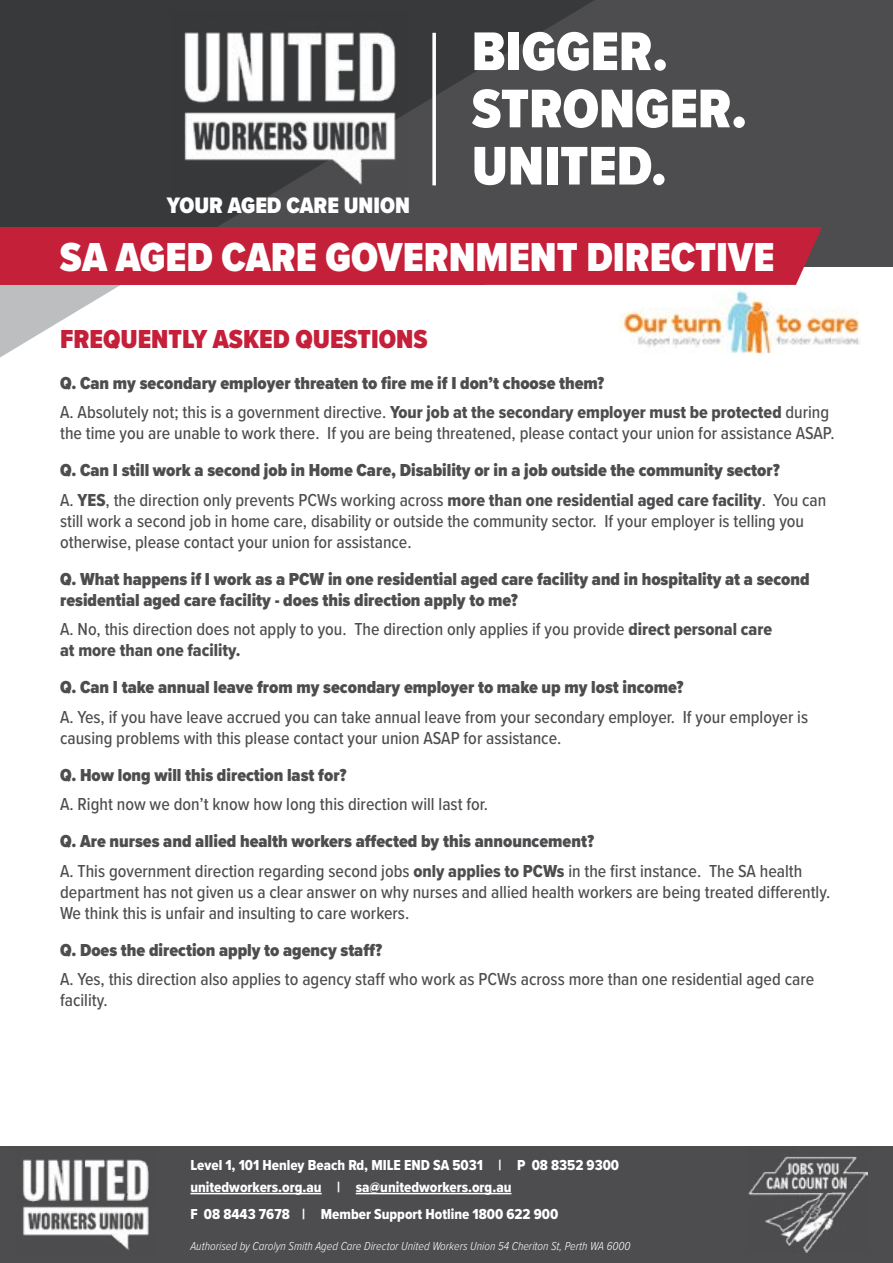
<style>
.page{position:relative;width:893px;height:1263px;background:#fff}
.page>*{position:absolute;margin:0;border:0;box-sizing:border-box;transform-origin:0 0}
.t1{font:900 56.4px/57.2px "Proxima Nova Cond";color:#fff}
.t2{font:900 42px "Proxima Nova Cond";color:#fff}
.t3{font:900 27px "Proxima Nova Cond";color:#c5203a}
.t4{font:900 23.25px "Proxima Nova Cond";color:#fff}
.t5{font:500 18px/21px "Proxima Nova Cond";color:#4d4d4f}
.t6{font:900 18px/29.5px "Proxima Nova Cond";color:#4d4d4f}
.t7{font:18px "Proxima Nova Cond Extrabld";color:#4d4d4f}
.t8{font:15px/21.6px "Proxima Nova Cond Extrabld";color:#fff}
.t9{font:italic 300 12px "Proxima Nova Cond";color:#fff}
.s1{font-weight:500}
.s2{font-family:"Proxima Nova Cond Extrabld";font-weight:400}
.s3{font-weight:900}
</style>
<div class="page">
<div style="left:0;top:1147px;width:893px;height:116px;background:#4d4d4f"></div>
<div style="left:0;top:0;width:893px;height:266px;background:#4d4d4f"></div>
<hr style="left:190px;top:1193px;width:132px;height:1px;background:#fff">
<hr style="left:356px;top:1193px;width:155px;height:1px;background:#fff">
<img style="left:23px;top:1159px;width:126px;height:91px">
<img style="left:748px;top:1156px;width:120px;height:97px">
<svg style="left:0;top:0;width:594px;height:358px"></svg>
<svg style="left:432px;top:33px;width:4px;height:152px"></svg>
<img style="left:171px;top:12px;width:237px;height:184px">
<div style="left:483px;top:227px;width:339px;height:58px;background:#c5203a"></div>
<div style="left:0;top:227px;width:483px;height:58px;background:#c5203a"></div>
<img style="left:620px;top:290px;width:240px;height:63px">
<p class="t4" style="left:167px;top:188px;width:244px">YOUR AGED CARE UNION</p>
<h1 class="t1" style="left:472px;top:22px;width:277px">BIGGER.<br>STRONGER.<br>UNITED.</h1>
<h2 class="t2" style="left:60px;top:226px;width:716px">SA AGED CARE GOVERNMENT DIRECTIVE</h2>
<h3 class="t3" style="left:60px;top:319px;width:369px">FREQUENTLY ASKED QUESTIONS</h3>
<p class="t6" style="left:60px;top:368px;width:771px">Q. Can my secondary employer threaten to fire me if I don’t choose them?<br><span class="s1">A. Absolutely not; this is a government directive.</span> <span class="s2">Your job at the secondary employer must be protected</span> <span class="s1">during</span></p>
<p class="t5" style="left:60px;top:422px;width:776px">the time you are unable to work there. If you are being threatened, please contact your union for assistance ASAP.</p>
<p class="t6" style="left:60px;top:455px;width:768px">Q. Can I still work a second job in Home Care, Disability or in a job outside the community sector?<br><span class="s1">A.</span> <span class="s2">YES</span><span class="s1">, the direction only prevents PCWs working across</span> <span class="s2">more than one residential aged care facility</span><span class="s1">. You can</span></p>
<p class="t5" style="left:60px;top:510px;width:746px">still work a second job in home care, disability or outside the community sector. If your employer is telling you otherwise, please contact your union for assistance.</p>
<p class="t6" style="left:60px;top:568px;width:751px;line-height:21px">Q. What happens if I work as a PCW in one residential aged care facility and in hospitality at a second residential aged care facility - does this direction apply to me?</p>
<p class="t5" style="left:60px;top:618px;width:714px">A. No, this direction does not apply to you. The direction only applies if you provide <span class="s2">direct personal care</span></p>
<p class="t7" style="left:60px;top:637px;width:182px">at more than one facility.</p>
<p class="t6" style="left:60px;top:672px;width:625px">Q. Can I take annual leave from my secondary employer to make up my lost income?</p>
<p class="t5" style="left:60px;top:706px;width:749px">A. Yes, if you have leave accrued you can take annual leave from your secondary employer. If your employer is causing problems with this please contact your union ASAP for assistance.</p>
<p class="t6" style="left:60px;top:760px;width:288px">Q. How long will this direction last for?</p>
<p class="t5" style="left:60px;top:793px;width:430px">A. Right now we don’t know how long this direction will last for.</p>
<p class="t5" style="left:60px;top:826px;width:744px;line-height:29.5px"><span class="s3">Q. Are nurses and allied health workers affected by this announcement?<br></span>A. This government direction regarding second jobs <span class="s2">only applies to PCWs</span> in the first instance. The SA health</p>
<p class="t5" style="left:60px;top:881px;width:772px">department has not given us a clear answer on why nurses and allied health workers are being treated differently.<br>We think this is unfair and insulting to care workers.</p>
<p class="t6" style="left:60px;top:935px;width:324px">Q. Does the direction apply to agency staff?</p>
<p class="t5" style="left:60px;top:968px;width:756px">A. Yes, this direction also applies to agency staff who work as PCWs across more than one residential aged care facility.</p>
<p class="t8" style="left:190px;top:1154px;width:430px">Level 1, 101 Henley Beach Rd, MILE END SA 5031 | P 08 8352 9300 unitedworkers.org.au | sa@unitedworkers.org.au</p>
<p class="t8" style="left:190px;top:1203px;width:369px">F 08 8443 7678 | Member Support Hotline 1800 622 900</p>
<p class="t9" style="left:190px;top:1237px;width:442px">Authorised by Carolyn Smith Aged Care Director United Workers Union 54 Cheriton St, Perth WA 6000</p>
</div>
